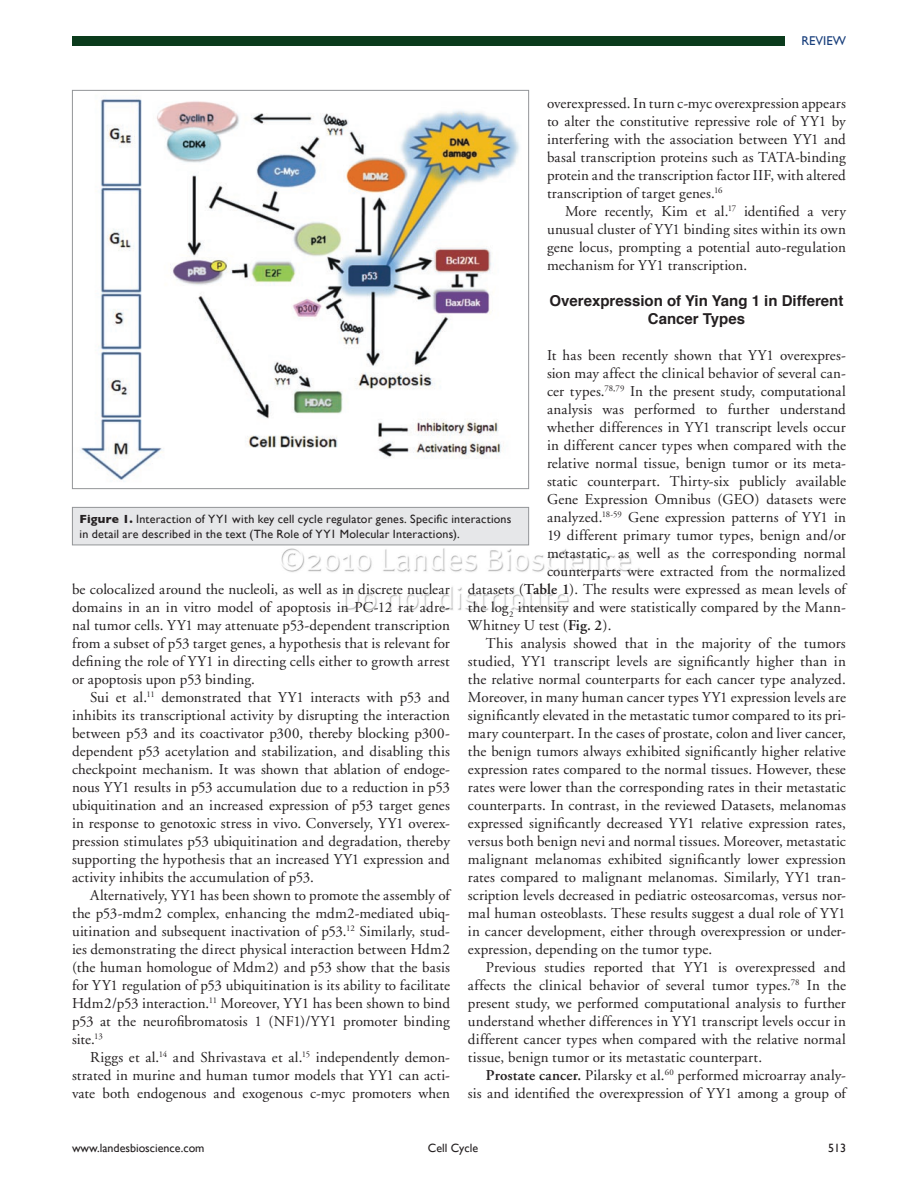
<style>
.page{position:relative;width:918px;height:1188px;background:#fff}
.page>*{position:absolute;margin:0;border:0;box-sizing:border-box;transform-origin:0 0}
.t1{font:15px/18px "Adobe Garamond";letter-spacing:.01em;color:#231f20;text-align:justify}
.t2{font:700 15px/18px "Helvetica";color:#231f20;text-align:center}
.t3{font:12.75px "Gill Sans";color:#193f7c}
.t4{font:12px/15px "Gill Sans";letter-spacing:.015em;color:#231f20}
.s1{font-weight:600}
.s2{font-weight:700}
</style>
<div class="page">
<img style="left:230px;top:297px;width:410px;height:314px">
<div style="left:72px;top:36px;width:712px;height:10px;background:#0b3b1c"></div>
<div style="left:72px;top:507px;width:457px;height:38px;background:#e6e7e9"></div>
<div style="left:72px;top:507px;width:457px;height:38px;border:1px solid #939598"></div>
<img style="left:80px;top:99px;width:447px;height:388px">
<p class="t3" style="left:801px;top:33px;width:9px">REVIEW</p>
<p class="t1" style="left:547px;top:95px;width:300px">overexpressed. In turn c-myc overexpression appears to alter the constitutive repressive role of YY1 by interfering with the association between YY1 and basal transcription proteins such as TATA-binding protein and the transcription factor IIF, with altered transcription of target genes.<sup>16</sup></p>
<p class="t1" style="left:547px;top:203px;width:300px;text-indent:18px">More recently, Kim et al.<sup>17</sup> identified a very unusual cluster of YY1 binding sites within its own gene locus, prompting a potential auto-regulation mechanism for YY1 transcription.</p>
<p class="t2" style="left:549px;top:292px;width:295px">Overexpression of Yin Yang 1 in Different<br>Cancer Types</p>
<p class="t1" style="left:547px;top:347px;width:300px">It has been recently shown that YY1 overexpres-</p>
<p class="t1" style="left:547px;top:365px;width:300px">sion may affect the clinical behavior of several can-</p>
<p class="t1" style="left:547px;top:383px;width:300px">cer types.<sup>78,79</sup> In the present study, computational</p>
<p class="t1" style="left:547px;top:401px;width:300px">analysis was performed to further understand</p>
<p class="t1" style="left:547px;top:419px;width:300px">whether differences in YY1 transcript levels occur</p>
<p class="t1" style="left:547px;top:437px;width:300px">in different cancer types when compared with the</p>
<p class="t1" style="left:547px;top:455px;width:300px">relative normal tissue, benign tumor or its meta-</p>
<p class="t1" style="left:547px;top:473px;width:300px">static counterpart. Thirty-six publicly available</p>
<p class="t1" style="left:547px;top:491px;width:300px">Gene Expression Omnibus (GEO) datasets were</p>
<p class="t1" style="left:547px;top:509px;width:300px">analyzed.<sup>18-59</sup> Gene expression patterns of YY1 in</p>
<p class="t1" style="left:547px;top:527px;width:300px">19 different primary tumor types, benign and/or</p>
<p class="t1" style="left:547px;top:545px;width:300px">metastatic, as well as the corresponding normal</p>
<p class="t1" style="left:547px;top:563px;width:300px">counterparts were extracted from the normalized</p>
<p class="t1" style="left:468px;top:581px;width:379px">datasets (<span class="s1">Table 1</span>). The results were expressed as mean levels of</p>
<p class="t1" style="left:468px;top:599px;width:379px">the log<sub>2</sub> intensity and were statistically compared by the Mann-</p>
<p class="t1" style="left:468px;top:617px;width:145px">Whitney U test (<span class="s1">Fig. 2</span>).</p>
<p class="t1" style="left:486px;top:635px;width:361px">This analysis showed that in the majority of the tumors</p>
<p class="t1" style="left:468px;top:653px;width:379px">studied, YY1 transcript levels are significantly higher than in</p>
<p class="t1" style="left:468px;top:671px;width:379px">the relative normal counterparts for each cancer type analyzed.</p>
<p class="t1" style="left:468px;top:689px;width:379px">Moreover, in many human cancer types YY1 expression levels are</p>
<p class="t1" style="left:468px;top:707px;width:379px">significantly elevated in the metastatic tumor compared to its pri-</p>
<p class="t1" style="left:468px;top:725px;width:379px">mary counterpart. In the cases of prostate, colon and liver cancer,</p>
<p class="t1" style="left:468px;top:743px;width:379px">the benign tumors always exhibited significantly higher relative</p>
<p class="t1" style="left:468px;top:761px;width:379px">expression rates compared to the normal tissues. However, these</p>
<p class="t1" style="left:468px;top:779px;width:379px">rates were lower than the corresponding rates in their metastatic</p>
<p class="t1" style="left:468px;top:797px;width:379px">counterparts. In contrast, in the reviewed Datasets, melanomas</p>
<p class="t1" style="left:468px;top:815px;width:379px">expressed significantly decreased YY1 relative expression rates,</p>
<p class="t1" style="left:468px;top:833px;width:379px">versus both benign nevi and normal tissues. Moreover, metastatic</p>
<p class="t1" style="left:468px;top:851px;width:379px">malignant melanomas exhibited significantly lower expression</p>
<p class="t1" style="left:468px;top:869px;width:379px">rates compared to malignant melanomas. Similarly, YY1 tran-</p>
<p class="t1" style="left:468px;top:887px;width:379px">scription levels decreased in pediatric osteosarcomas, versus nor-</p>
<p class="t1" style="left:468px;top:905px;width:379px">mal human osteoblasts. These results suggest a dual role of YY1</p>
<p class="t1" style="left:468px;top:923px;width:379px">in cancer development, either through overexpression or under-</p>
<p class="t1" style="left:468px;top:941px;width:246px">expression, depending on the tumor type.</p>
<p class="t1" style="left:486px;top:959px;width:361px">Previous studies reported that YY1 is overexpressed and</p>
<p class="t1" style="left:468px;top:977px;width:379px">affects the clinical behavior of several tumor types.<sup>78</sup> In the</p>
<p class="t1" style="left:468px;top:995px;width:379px">present study, we performed computational analysis to further</p>
<p class="t1" style="left:468px;top:1013px;width:379px">understand whether differences in YY1 transcript levels occur in</p>
<p class="t1" style="left:468px;top:1031px;width:379px">different cancer types when compared with the relative normal</p>
<p class="t1" style="left:468px;top:1049px;width:296px">tissue, benign tumor or its metastatic counterpart.</p>
<p class="t1" style="left:486px;top:1067px;width:361px"><span class="s1">Prostate cancer.</span> Pilarsky et al.<sup>60</sup> performed microarray analy-</p>
<p class="t1" style="left:468px;top:1085px;width:379px">sis and identified the overexpression of YY1 among a group of</p>
<p class="t4" style="left:80px;top:511px;width:433px"><span class="s2">Figure 1.</span> Interaction of YY1 with key cell cycle regulator genes. Specific interactions in detail are described in the text (The Role of YY1 Molecular I nteractions).</p>
<p class="t1" style="left:72px;top:581px;width:379px">be colocalized around the nucleoli, as well as in discrete nuclear domains in an in vitro model of apoptosis in PC-12 rat adre&shy;nal tumor cells. YY1 may attenuate p53-dependent transcription from a subset of p53 target genes, a hypothesis that is relevant for defining the role of YY1 in directing cells either to growth arrest or apoptosis upon p53 binding.</p>
<p class="t1" style="left:72px;top:689px;width:379px;text-indent:18px">Sui et al.<sup>11</sup> demonstrated that YY1 interacts with p53 and inhibits its transcriptional activity by disrupting the interaction between p53 and its coactivator p300, thereby blocking p300- dependent p53 acetylation and stabilization, and disabling this checkpoint mechanism. It was shown that ablation of endoge&shy;nous YY1 results in p53 accumulation due to a reduction in p53 ubiquitination and an increased expression of p53 target genes in response to genotoxic stress in vivo. Conversely, YY1 overex&shy;pression stimulates p53 ubiquitination and degradation, thereby supporting the hypothesis that an increased YY1 expression and activity inhibits the accumulation of p53.</p>
<p class="t1" style="left:72px;top:887px;width:379px;text-indent:18px">Alternatively, YY1 has been shown to promote the assembly of the p53-mdm2 complex, enhancing the mdm2-mediated ubiq&shy;uitination and subsequent inactivation of p53.<sup>12</sup> Similarly, stud&shy;ies demonstrating the direct physical interaction between Hdm2 (the human homologue of Mdm2) and p53 show that the basis for YY1 regulation of p53 ubiquitination is its ability to facilitate Hdm2/p53 interaction.<sup>11</sup> Moreover, YY1 has been shown to bind p53 at the neurofibromatosis 1 (NF1)/YY1 promoter binding site.<sup>13</sup></p>
<p class="t1" style="left:72px;top:1049px;width:379px;text-indent:18px">Riggs et al.<sup>14</sup> and Shrivastava et al.<sup>15</sup> independently demon&shy;strated in murine and human tumor models that YY1 can acti&shy;vate both endogenous and exogenous c-myc promoters when</p>
<p class="t4" style="left:72px;top:1140px;width:134px">www.landesbioscience.com</p>
<p class="t4" style="left:428px;top:1140px;width:52px">Cell Cycle</p>
<p class="t4" style="left:828px;top:1140px;width:19px">513</p>
</div>
